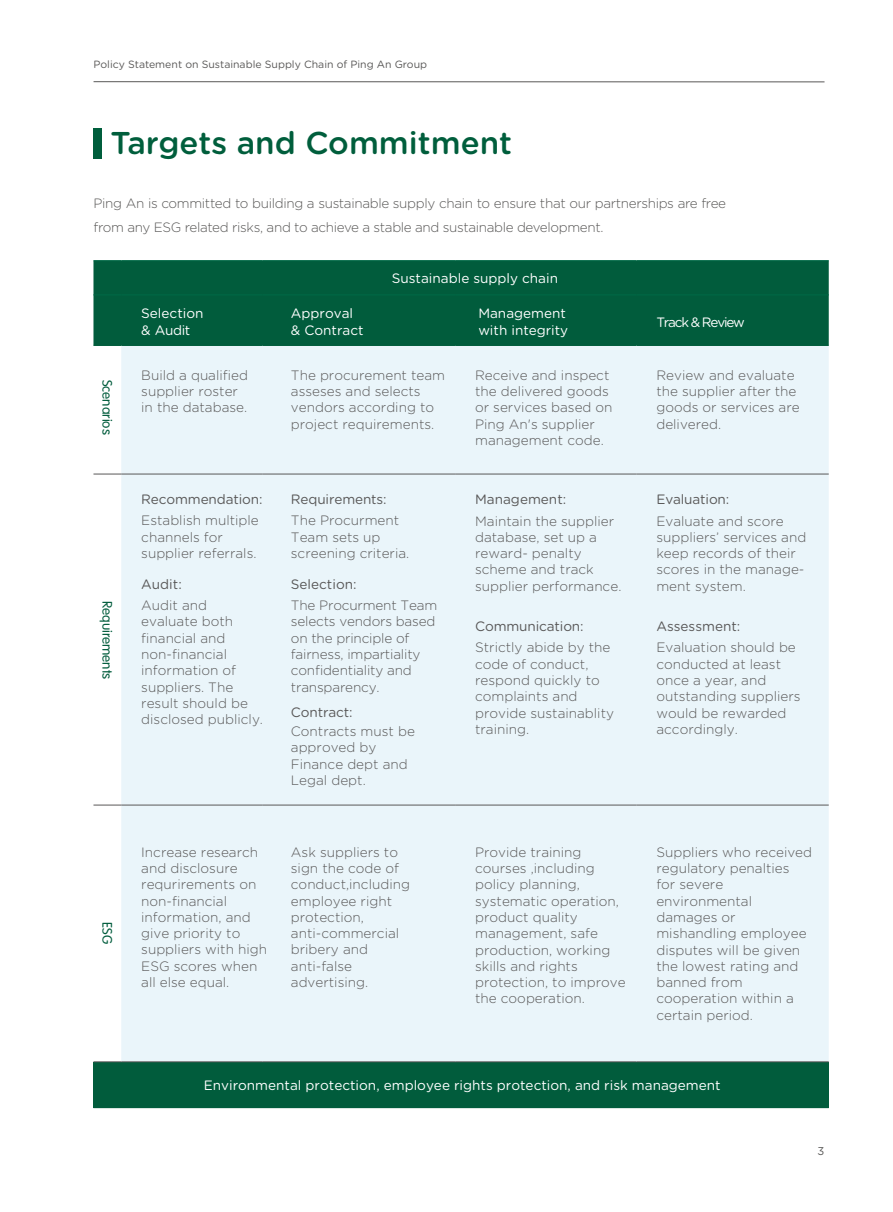
<style>
.page{position:relative;width:893px;height:1212px;background:#fff}
.page>*{position:absolute;margin:0;border:0;box-sizing:border-box;transform-origin:0 0}
.t1{font:500 31.5px "Gotham Rounded";color:#005e3c}
.t2{font:300 13.5px/16.4px "Gotham Rounded";color:#595858}
.t3{font:300 13.5px/24px "Gotham Rounded";letter-spacing:-.025em;color:#595857}
.t4{font:13.5px/16.4px "Gotham Rounded";color:#fff}
.t5{font:13.5px "Gotham Rounded";letter-spacing:-.01em;color:#595858}
.t6{font:13.5px "FZY3 K GBK1 0";color:#015c3c}
.t7{font:13.5px "Gotham Rounded";letter-spacing:-.09em;color:#fff}
.t8{font:11.25px "Gotham Rounded";color:#595857}
.t9{font:10.5px "Gotham Rounded";color:#595857}
</style>
<div class="page">
<hr style="left:94px;top:81px;width:730px;height:1px;background:#595857">
<div style="left:94px;top:128px;width:8px;height:31px;background:#005e3c"></div>
<div style="left:93px;top:261px;width:736px;height:84px;background:#015c3c"></div>
<div style="left:121px;top:346px;width:708px;height:715px;background:#eaf5fa"></div>
<div style="left:93px;top:1062px;width:736px;height:45px;background:#015c3c"></div>
<svg style="left:93px;top:260px;width:28px;height:1px"></svg>
<hr style="left:121px;top:260px;width:142px;height:1px;background:#006845">
<hr style="left:263px;top:260px;width:192px;height:1px;background:#006845">
<hr style="left:455px;top:260px;width:181px;height:1px;background:#006845">
<hr style="left:636px;top:260px;width:193px;height:1px;background:#006845">
<svg style="left:93px;top:294px;width:28px;height:1px"></svg>
<hr style="left:121px;top:294px;width:142px;height:1px;background:#006845">
<hr style="left:263px;top:294px;width:192px;height:1px;background:#006845">
<hr style="left:455px;top:294px;width:181px;height:1px;background:#006845">
<hr style="left:636px;top:294px;width:193px;height:1px;background:#006845">
<hr style="left:121px;top:345px;width:142px;height:1px;background:#015c3c">
<hr style="left:263px;top:345px;width:192px;height:1px;background:#015c3c">
<hr style="left:455px;top:345px;width:181px;height:1px;background:#015c3c">
<hr style="left:636px;top:345px;width:193px;height:1px;background:#015c3c">
<svg style="left:93px;top:1107px;width:28px;height:1px"></svg>
<hr style="left:121px;top:1107px;width:142px;height:1px;background:#015c3c">
<hr style="left:263px;top:1107px;width:192px;height:1px;background:#015c3c">
<hr style="left:455px;top:1107px;width:181px;height:1px;background:#015c3c">
<hr style="left:636px;top:1107px;width:193px;height:1px;background:#015c3c">
<hr style="left:121px;top:474px;width:142px;height:1px;background:#595858">
<hr style="left:263px;top:474px;width:192px;height:1px;background:#595858">
<hr style="left:455px;top:474px;width:181px;height:1px;background:#595858">
<hr style="left:636px;top:474px;width:193px;height:1px;background:#595858">
<hr style="left:121px;top:805px;width:142px;height:1px;background:#595858">
<hr style="left:263px;top:805px;width:192px;height:1px;background:#595858">
<hr style="left:455px;top:805px;width:181px;height:1px;background:#595858">
<hr style="left:636px;top:805px;width:193px;height:1px;background:#595858">
<svg style="left:93px;top:345px;width:28px;height:717px"></svg>
<hr style="left:121px;top:1061px;width:142px;height:1px;background:#595858">
<hr style="left:263px;top:1061px;width:192px;height:1px;background:#595858">
<hr style="left:455px;top:1061px;width:181px;height:1px;background:#595858">
<hr style="left:636px;top:1061px;width:193px;height:1px;background:#595858">
<p class="t9" style="left:94px;top:58px;width:335px">Policy Statement on Sustainable Supply Chain of Ping An Group</p>
<h1 class="t1" style="left:111px;top:121px;width:403px">Targets and Commitment</h1>
<p class="t3" style="left:94px;top:190px;width:634px">Ping An is committed to building a sustainable supply chain to ensure that our partnerships are free from any ESG related risks, and to achieve a stable and sustainable development.</p>
<p class="t4" style="left:392px;top:269px;width:168px">Sustainable supply chain</p>
<p class="t4" style="left:141px;top:305px;width:64px">Selection &amp; Audit</p>
<p class="t4" style="left:291px;top:305px;width:74px">Approval &amp; Contract</p>
<p class="t4" style="left:478px;top:305px;width:91px">Management with integrity</p>
<p class="t7" style="left:656px;top:313px;width:90px">Track &amp; Review</p>
<p class="t6" style="left:115px;top:380px;width:56px;rotate:90deg">Scenarios</p>
<p class="t2" style="left:141px;top:366px;width:108px">Build a qualified supplier roster in the database.</p>
<p class="t2" style="left:291px;top:366px;width:156px">The procurement team asseses and selects vendors according to project requirements.</p>
<p class="t2" style="left:475px;top:366px;width:139px">Receive and inspect the delivered goods or services based on<br>Ping An's supplier management code.</p>
<p class="t2" style="left:656px;top:366px;width:145px">Review and evaluate the supplier after the goods or services are delivered.</p>
<p class="t6" style="left:115px;top:601px;width:80px;rotate:90deg">Requirements</p>
<p class="t6" style="left:115px;top:922px;width:23px;rotate:90deg">ESG</p>
<p class="t5" style="left:141px;top:490px;width:123px">Recommendation:</p>
<p class="t2" style="left:141px;top:512px;width:119px">Establish multiple channels for supplier referrals.</p>
<p class="t2" style="left:291px;top:512px;width:120px">The Procurment<br>Team sets up screening criteria.</p>
<p class="t5" style="left:291px;top:490px;width:97px">Requirements:</p>
<p class="t5" style="left:141px;top:575px;width:42px">Audit:</p>
<p class="t2" style="left:141px;top:596px;width:123px">Audit and evaluate both financial and non-financial information of suppliers. The result should be disclosed publicly.</p>
<p class="t5" style="left:291px;top:575px;width:67px">Selection:</p>
<p class="t2" style="left:291px;top:596px;width:148px">The Procurment Team selects vendors based on the principle of fairness, impartiality confidentiality and transparency.</p>
<p class="t5" style="left:291px;top:703px;width:63px">Contract:</p>
<p class="t2" style="left:291px;top:722px;width:126px">Contracts must be approved by<br>Finance dept and<br>Legal dept.</p>
<p class="t5" style="left:475px;top:490px;width:93px">Management:</p>
<p class="t2" style="left:475px;top:512px;width:148px">Maintain the supplier database, set up a reward- penalty scheme and track supplier performance.</p>
<p class="t5" style="left:475px;top:617px;width:110px">Communication:</p>
<p class="t2" style="left:475px;top:639px;width:140px">Strictly abide by the code of conduct, respond quickly to complaints and provide sustainablity training.</p>
<p class="t5" style="left:656px;top:490px;width:74px">Evaluation:</p>
<p class="t2" style="left:656px;top:512px;width:151px">Evaluate and score suppliers’ services and keep records of their scores in the manage&shy;ment system.</p>
<p class="t5" style="left:656px;top:617px;width:85px">Assessment:</p>
<p class="t2" style="left:656px;top:639px;width:146px">Evaluation should be conducted at least once a year, and outstanding suppliers would be rewarded accordingly.</p>
<p class="t2" style="left:141px;top:843px;width:127px">Increase research and disclosure requrirements on non-financial information, and give priority to suppliers with high<br>ESG scores when all else equal.</p>
<p class="t2" style="left:291px;top:843px;width:121px">Ask suppliers to sign the code of conduct,including employee right protection, anti-commercial bribery and anti-false advertising.</p>
<p class="t2" style="left:475px;top:843px;width:152px">Provide training courses ,including policy planning, systematic operation, product quality management, safe production, working skills and rights protection, to improve the cooperation.</p>
<p class="t2" style="left:656px;top:843px;width:157px">Suppliers who received regulatory penalties<br>for severe environmental damages or mishandling employee disputes will be given the lowest rating and banned from cooperation within a certain period.</p>
<p class="t4" style="left:204px;top:1076px;width:518px">Environmental protection, employee rights protection, and risk management</p>
<p class="t8" style="left:818px;top:1143px;width:8px">3</p>
</div>
